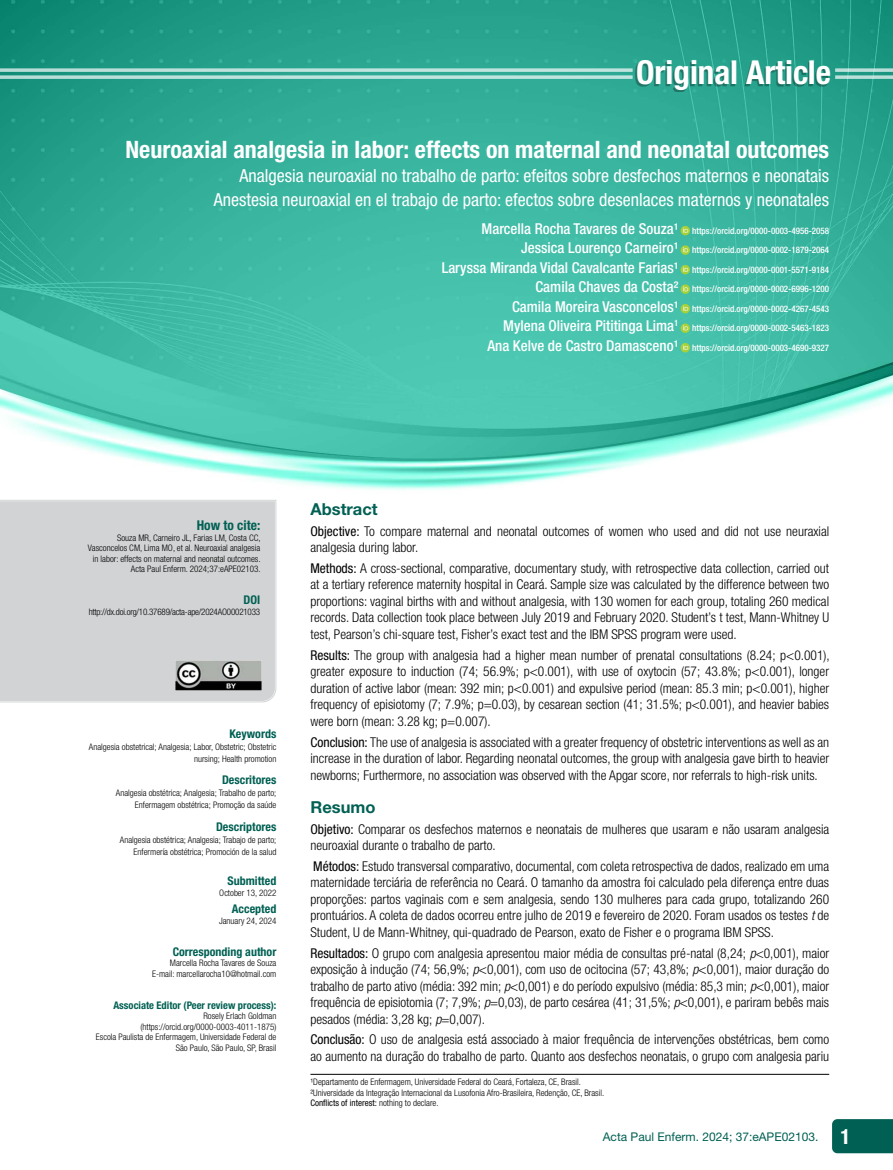
<style>
.page{position:relative;width:893px;height:1170px;background:#fff}
.page>*{position:absolute;margin:0;border:0;box-sizing:border-box;transform-origin:0 0}
.t1{font:700 condensed 33px "Helvetica Neue LT Std";color:#fff}
.t2{font:700 condensed 24px "Helvetica Neue LT Std";color:#fff}
.t3{font:condensed 18px/24px "Helvetica Neue LT Std";color:#fff;text-align:right}
.t4{font:700 16.5px "Helvetica Neue LT Std";color:#006053}
.t5{font:500 condensed 15px "Helvetica Neue LT Std";color:#fff}
.t6{font:300 condensed 13.5px/16.5px "Helvetica Neue LT Std";color:#000;text-align:justify}
.t7{font:700 condensed 13.5px "Helvetica Neue LT Std";color:#006053}
.t8{font:700 condensed 12px "Helvetica Neue LT Std";color:#006053}
.t9{font:12px "Helvetica Neue LT Std";color:#006053}
.t10{font:700 condensed 10.5px "Helvetica Neue LT Std";color:#006053}
.t11{font:300 condensed 9px/10.5px "Helvetica Neue LT Std";color:#000;text-align:right}
.t12{font:500 condensed 9px/19.5px "Helvetica Neue LT Std";color:#fff;text-align:right}
.t13{font:300 condensed 9px "Helvetica Neue LT Std";letter-spacing:-.02em;color:#000}
.s1{font-size:15px}
.s2{font-weight:400}
.s3{font-style:italic}
.s4{font-weight:700;font-stretch:condensed;font-size:21px;color:#fff}
</style>
<div class="page">
<div style="left:832px;top:1119px;width:61px;height:34px;background:#006053"></div>
<img style="left:0;top:0;width:893px;height:490px">
<svg style="left:835px;top:75px;width:58px;height:4px"></svg>
<svg style="left:835px;top:68px;width:58px;height:4px"></svg>
<svg style="left:0;top:500px;width:277px;height:203px;background:#e1e3e3"></svg>
<div style="left:0;top:501px;width:275px;height:199px;background:#d1d3d4"></div>
<img style="left:175px;top:660px;width:86px;height:30px">
<svg style="left:680px;top:226px;width:10px;height:9px"></svg>
<svg style="left:683px;top:227px;width:5px;height:6px"></svg>
<svg style="left:680px;top:245px;width:10px;height:10px"></svg>
<svg style="left:683px;top:247px;width:5px;height:5px"></svg>
<svg style="left:680px;top:265px;width:10px;height:9px"></svg>
<svg style="left:683px;top:266px;width:5px;height:6px"></svg>
<svg style="left:680px;top:284px;width:10px;height:10px"></svg>
<svg style="left:683px;top:286px;width:5px;height:5px"></svg>
<svg style="left:680px;top:304px;width:10px;height:9px"></svg>
<svg style="left:683px;top:305px;width:5px;height:6px"></svg>
<svg style="left:680px;top:323px;width:10px;height:10px"></svg>
<svg style="left:683px;top:325px;width:5px;height:5px"></svg>
<svg style="left:680px;top:343px;width:10px;height:9px"></svg>
<svg style="left:683px;top:344px;width:5px;height:6px"></svg>
<hr style="left:310px;top:1073px;width:519px;height:1px;background:#000">
<div style="left:635px;top:62px;width:193px;height:30px;background:#000;opacity:.3"></div>
<svg style="left:0;top:75px;width:633px;height:4px;background:#aadad2"></svg>
<svg style="left:0;top:68px;width:633px;height:4px;background:#aadad1"></svg>
<h1 class="t1" style="left:636px;top:52px;width:196px">Original Article</h1>
<h2 class="t2" style="left:126px;top:135px;width:705px">Neuroaxial analgesia in labor: effects on maternal and neonatal outcomes</h2>
<h3 class="t3" style="left:214px;top:163px;width:617px">Analgesia neuroaxial no trabalho de parto: efeitos sobre desfechos maternos e neonatais<br>Anestesia neuroaxial en el trabajo de parto: efectos sobre desenlaces maternos y neonatales</h3>
<p class="t12" style="left:442px;top:221px;width:389px"><span class="s1">Marcella Rocha Tavares de Souza¹</span> https://orcid.org/0000-0003-4956-2058<br><span class="s1">Jessica Lourenço Carneiro¹</span> https://orcid.org/0000-0002-1879-2064<br><span class="s1">Laryssa Miranda Vidal Cavalcante Farias¹</span> https://orcid.org/0000-0001-5571-9184<br><span class="s1">Camila Chaves da Costa²</span> https://orcid.org/0000-0002-6996-1200<br><span class="s1">Camila Moreira Vasconcelos¹</span> https://orcid.org/0000-0002-4267-4543</p>
<p class="t5" style="left:503px;top:317px;width:177px">Mylena Oliveira Pititinga Lima<sup>1</sup></p>
<p class="t12" style="left:487px;top:318px;width:343px">https://orcid.org/0000-0002-5463-1823<br><span class="s1">Ana Kelve de Castro Damasceno¹</span> https://orcid.org/0000-0003-4690-9327</p>
<p class="t7" style="left:197px;top:517px;width:65px">How to cite:</p>
<p class="t11" style="left:88px;top:532px;width:174px">Souza MR, Carneiro JL, Farias LM, Costa CC, Vasconcelos CM, Lima MO, et al. Neuroaxial analgesia in labor: effects on maternal and neonatal outcomes.<br>Acta Paul Enferm. 2024;37:eAPE02103.</p>
<p class="t8" style="left:244px;top:593px;width:18px">DOI</p>
<p class="t13" style="left:89px;top:606px;width:173px">http://dx.doi.org/10.37689/acta-ape/2024AO00021033</p>
<p class="t8" style="left:230px;top:726px;width:48px">Keywords</p>
<p class="t11" style="left:89px;top:740px;width:189px;line-height:12px">Analgesia obstetrical; Analgesia; Labor, Obstetric; Obstetric nursing; Health promotion</p>
<p class="t8" style="left:222px;top:772px;width:56px">Descritores</p>
<p class="t11" style="left:116px;top:787px;width:162px;line-height:12px">Analgesia obstétrica; Analgesia; Trabalho de parto;<br>Enfermagem obstétrica; Promoção da saúde</p>
<p class="t8" style="left:216px;top:819px;width:62px">Descriptores</p>
<p class="t11" style="left:120px;top:833px;width:158px;line-height:12px">Analgesia obstétrica; Analgesia; Trabajo de parto;<br>Enfermería obstétrica; Promoción de la salud</p>
<p class="t8" style="left:228px;top:873px;width:50px">Submitted</p>
<p class="t11" style="left:219px;top:887px;width:59px">October 13, 2022</p>
<p class="t8" style="left:232px;top:901px;width:46px">Accepted</p>
<p class="t11" style="left:219px;top:915px;width:59px">January 24, 2024</p>
<p class="t8" style="left:173px;top:944px;width:105px">Corresponding author</p>
<p class="t11" style="left:152px;top:957px;width:126px">Marcella Rocha Tavares de Souza<br>E-mail: marcellarocha10@hotmail.com</p>
<p class="t10" style="left:113px;top:998px;width:164px">Associate Editor (Peer review process):</p>
<p class="t11" style="left:96px;top:1010px;width:182px">Rosely Erlach Goldman (https://orcid.org/0000-0003-4011-1875)<br>Escola Paulista de Enfermagem, Universidade Federal de São Paulo, São Paulo, SP, Brasil</p>
<p class="t4" style="left:310px;top:498px;width:69px">Abstract</p>
<p class="t6" style="left:310px;top:522px;width:520px"><span class="s2">Objective:</span> To compare maternal and neonatal outcomes of women who used and did not use neuraxial analgesia during labor.</p>
<p class="t6" style="left:310px;top:559px;width:520px"><span class="s2">Methods:</span> A cross-sectional, comparative, documentary study, with retrospective data collection, carried out at a tertiary reference maternity hospital in Ceará. Sample size was calculated by the difference between two proportions: vaginal births with and without analgesia, with 130 women for each group, totaling 260 medical records. Data collection took place between July 2019 and February 2020. Student’s t test, Mann-Whitney U test, Pearson’s chi-square test, Fisher’s exact test and the IBM SPSS program were used.</p>
<p class="t6" style="left:310px;top:646px;width:521px"><span class="s2">Results:</span> The group with analgesia had a higher mean number of prenatal consultations (8.24; p&lt;0.001), greater exposure to induction (74; 56.9%; p&lt;0.001), with use of oxytocin (57; 43.8%; p&lt;0.001), longer duration of active labor (mean: 392 min; p&lt;0.001) and expulsive period (mean: 85.3 min; p&lt;0.001), higher frequency of episiotomy (7; 7.9%; p=0.03), by cesarean section (41; 31.5%; p&lt;0.001), and heavier babies were born (mean: 3.28 kg; p=0.007).</p>
<p class="t6" style="left:310px;top:733px;width:520px"><span class="s2">Conclusion:</span> The use of analgesia is associated with a greater frequency of obstetric interventions as well as an increase in the duration of labor. Regarding neonatal outcomes, the group with analgesia gave birth to heavier newborns; Furthermore, no association was observed with the Apgar score, nor referrals to high-risk units.</p>
<p class="t4" style="left:310px;top:796px;width:67px">Resumo</p>
<p class="t6" style="left:310px;top:820px;width:520px"><span class="s2">Objetivo:</span> Comparar os desfechos maternos e neonatais de mulheres que usaram e não usaram analgesia neuroaxial durante o trabalho de parto.</p>
<p class="t6" style="left:310px;top:857px;width:520px"><span class="s2">Métodos:</span> Estudo transversal comparativo, documental, com coleta retrospectiva de dados, realizado em uma maternidade terciária de referência no Ceará. O tamanho da amostra foi calculado pela diferença entre duas proporções: partos vaginais com e sem analgesia, sendo 130 mulheres para cada grupo, totalizando 260 prontuários. A coleta de dados ocorreu entre julho de 2019 e fevereiro de 2020. Foram usados os testes <span class="s3">t</span> de Student, U de Mann-Whitney, qui-quadrado de Pearson, exato de Fisher e o programa IBM SPSS.</p>
<p class="t6" style="left:310px;top:944px;width:520px"><span class="s2">Resultados:</span> O grupo com analgesia apresentou maior média de consultas pré-natal (8,24; <span class="s3">p</span>&lt;0,001), maior exposição à indução (74; 56,9%; <span class="s3">p</span>&lt;0,001), com uso de ocitocina (57; 43,8%; <span class="s3">p</span>&lt;0,001), maior duração do trabalho de parto ativo (média: 392 min; <span class="s3">p</span>&lt;0,001) e do período expulsivo (média: 85,3 min; <span class="s3">p</span>&lt;0,001), maior frequência de episiotomia (7; 7,9%; <span class="s3">p</span>=0,03), de parto cesárea (41; 31,5%; <span class="s3">p</span>&lt;0,001), e pariram bebês mais pesados (média: 3,28 kg; <span class="s3">p</span>=0,007).</p>
<p class="t6" style="left:310px;top:1031px;width:520px"><span class="s2">Conclusão:</span> O uso de analgesia está associado à maior frequência de intervenções obstétricas, bem como ao aumento na duração do trabalho de parto. Quanto aos desfechos neonatais, o grupo com analgesia pariu</p>
<p class="t11" style="left:310px;top:1076px;width:295px;text-align:left">¹Departamento de Enfermagem, Universidade Federal do Ceará, Fortaleza, CE, Brasil.<br>²Universidade da Integração Internacional da Lusofonia Afro-Brasileira, Redenção, CE, Brasil.<br><span class="s2">Conflicts of interest:</span> nothing to declare.</p>
<p class="t9" style="left:603px;top:1129px;width:249px">Acta Paul Enferm. 2024; 37:eAPE02103. <span class="s4">1</span></p>
</div>
